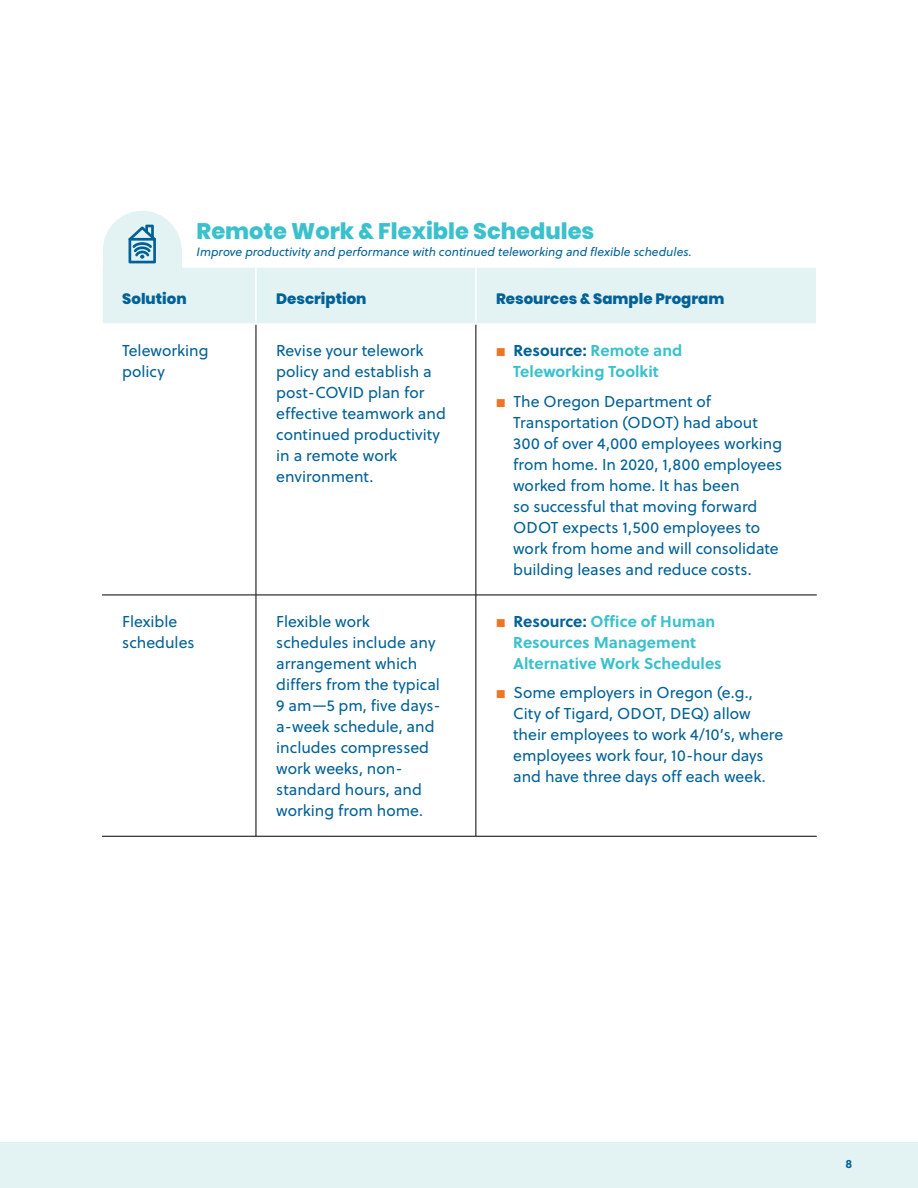
<style>
.page{position:relative;width:918px;height:1188px;background:#fff}
.page>*{position:absolute;margin:0;border:0;box-sizing:border-box;transform-origin:0 0}
.t1{font:800 22.5px "Poppins";color:#3ac1cd}
.t2{font:15.75px/21px "Soleil";color:#006197}
.t3{font:700 15.75px/21px "Soleil";color:#3ac1cd}
.t4{font:800 15px "Poppins";color:#006197}
.t5{font:italic 12px "Soleil";color:#006197}
.t6{font:700 12px "Soleil";color:#006197}
.s1{color:#006197}
</style>
<div class="page">
<div style="left:0;top:1142px;width:918px;height:46px;background:#e3f3f4"></div>
<div style="left:103px;top:211px;width:79px;height:79px;background:#e3f3f4;border-radius:50%"></div>
<hr style="left:256px;top:325px;width:1px;height:270px;background:#000">
<hr style="left:476px;top:325px;width:1px;height:270px;background:#000">
<hr style="left:102px;top:595px;width:154px;height:1px;background:#000">
<hr style="left:256px;top:595px;width:220px;height:1px;background:#000">
<hr style="left:256px;top:595px;width:1px;height:241px;background:#000">
<hr style="left:476px;top:595px;width:341px;height:1px;background:#000">
<hr style="left:476px;top:595px;width:1px;height:241px;background:#000">
<hr style="left:102px;top:836px;width:154px;height:1px;background:#000">
<hr style="left:256px;top:836px;width:220px;height:1px;background:#000">
<hr style="left:476px;top:836px;width:341px;height:1px;background:#000">
<svg style="left:103px;top:225px;width:713px;height:98px"></svg>
<h1 class="t1" style="left:197px;top:218px;width:399px">Remote Work &amp; Flexible Schedules</h1>
<p class="t5" style="left:197px;top:243px;width:497px">Improve productivity and performance with continued teleworking and flexible schedules.</p>
<p class="t4" style="left:122px;top:290px;width:66px">Solution</p>
<p class="t4" style="left:276px;top:290px;width:92px">Description</p>
<p class="t4" style="left:496px;top:290px;width:230px">Resources &amp; Sample Program</p>
<p class="t2" style="left:122px;top:340px;width:88px">Teleworking policy</p>
<p class="t2" style="left:276px;top:340px;width:171px">Revise your telework policy and establish a post-COVID plan for effective teamwork and continued productivity in a remote work environment.</p>
<p class="t3" style="left:513px;top:339px;width:171px"><span class="s1">Resource:</span> Remote and<br>Teleworking Toolkit</p>
<p class="t2" style="left:513px;top:390px;width:271px">The Oregon Department of<br>Transportation (ODOT) had about<br>300 of over 4,000 employees working from home. In 2020, 1,800 employees worked from home. It has been<br>so successful that moving forward<br>ODOT expects 1,500 employees to work from home and will consolidate building leases and reduce costs.</p>
<p class="t2" style="left:122px;top:610px;width:74px">Flexible schedules</p>
<p class="t2" style="left:276px;top:610px;width:166px">Flexible work schedules include any arrangement which differs from the typical<br>9 am—5 pm, five days&shy;a-week schedule, and includes compressed work weeks, non&shy;standard hours, and working from home.</p>
<p class="t3" style="left:513px;top:610px;width:210px"><span class="s1">Resource:</span> Office of Human<br>Resources Management<br>Alternative Work Schedules</p>
<p class="t2" style="left:513px;top:682px;width:272px">Some employers in Oregon (e.g., City of Tigard, ODOT, DEQ) allow their employees to work 4/10’s, where employees work four, 10-hour days and have three days off each week.</p>
<p class="t6" style="left:845px;top:1155px;width:8px">8</p>
</div>
